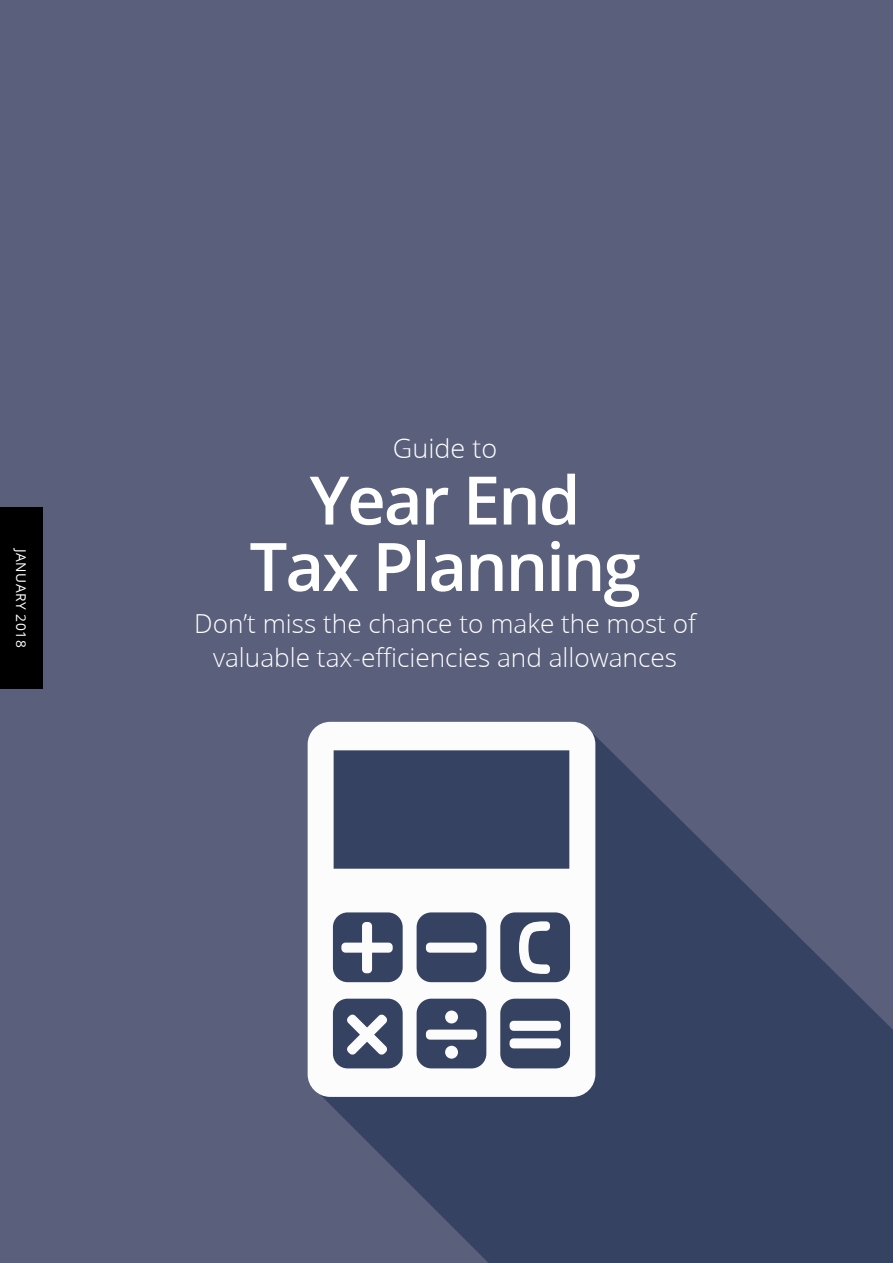
<style>
.page{position:relative;width:893px;height:1263px;background:#5a5f7b}
.page>*{position:absolute;margin:0;border:0;box-sizing:border-box;transform-origin:0 0}
.t1{font:600 66.9px/66.4px "Open Sans";letter-spacing:-.03em;color:#fff;text-align:center}
.t2{font:300 27px "Open Sans";color:#fff}
.t3{font:300 26.25px/33.6px "Open Sans";color:#fff;text-align:center}
.t4{font:13.5px "Open Sans";letter-spacing:.04em;color:#fff}
</style>
<div class="page">
<svg style="left:323px;top:736px;width:570px;height:527px;fill:#364261"></svg>
<svg style="left:308px;top:722px;width:287px;height:375px;background:#9da2b1"></svg>
<div style="left:0;top:507px;width:43px;height:182px;background:#000"></div>
<p class="t4" style="left:29px;top:548px;width:100px;rotate:90deg">JANUARY 2018</p>
<p class="t2" style="left:393px;top:432px;width:106px">Guide to</p>
<h1 class="t1" style="left:249px;top:468px;width:393px">Year End<br>Tax Planning</h1>
<p class="t3" style="left:194px;top:608px;width:503px">Don’t miss the chance to make the most of valuable tax-efficiencies and allowances</p>
</div>
